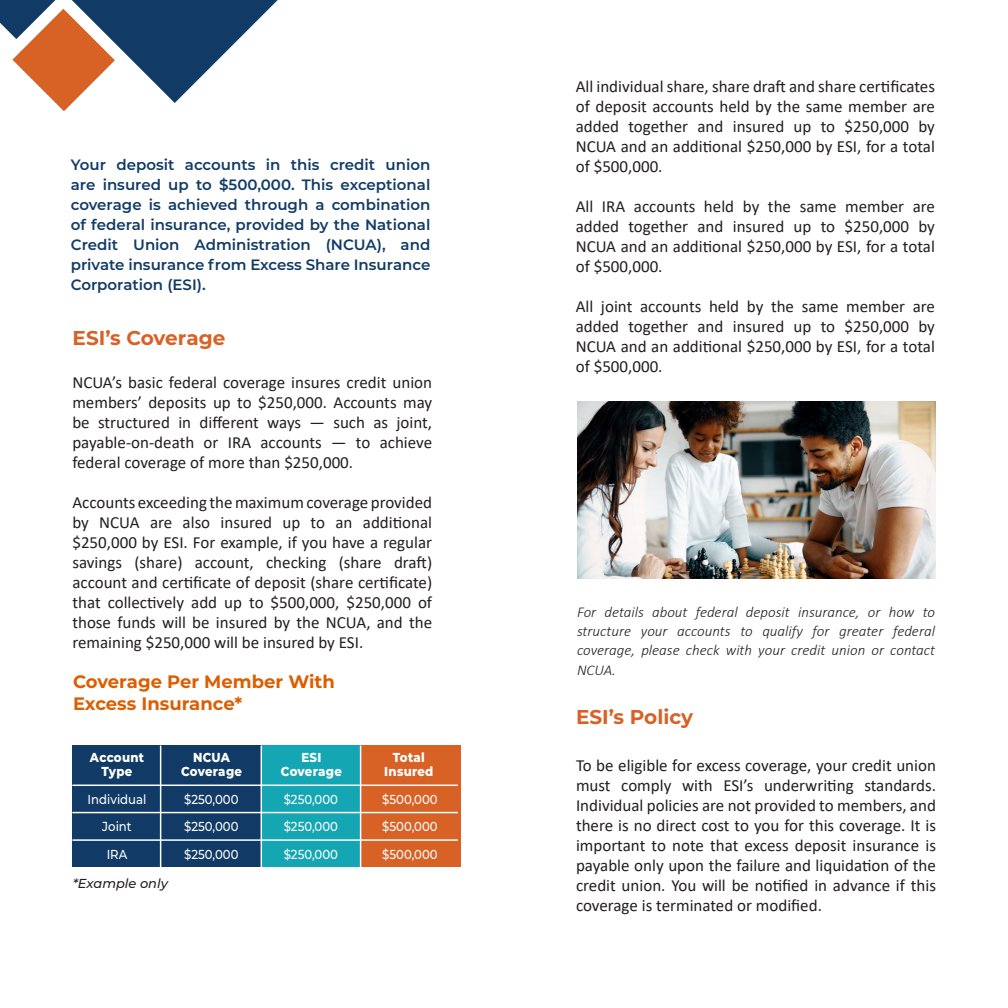
<style>
.page{position:relative;width:1008px;height:1008px;background:#fff}
.page>*{position:absolute;margin:0;border:0;box-sizing:border-box;transform-origin:0 0}
.t1{font:700 20px "Montserrat";color:#d86126}
.t2{font:700 18px/22px "Montserrat";color:#dc5e00}
.t3{font:17px/20px "Calibri";color:#231f20;text-align:justify}
.COPY{font:600 15px/20px "Montserrat";color:#113b66;text-align:justify}
.t4{font:italic 300 15px/19.4px "Calibri";color:#231f20;text-align:justify}
.t5{font:500 13px "Montserrat";color:#fff;scale:.9 1}
.t6{font:800 13px "Montserrat";letter-spacing:.025em;color:#fff;scale:.9 1}
.COPY-2{font:italic 500 13px "Montserrat";color:#231f20}
</style>
<div class="page">
<svg style="left:0;top:0;width:278px;height:111px"></svg>
<img style="left:577px;top:402px;width:359px;height:177px">
<div style="left:72px;top:746px;width:387px;height:121px;background:#113b66"></div>
<div style="left:261px;top:746px;width:100px;height:121px;background:#15a6b4"></div>
<div style="left:361px;top:746px;width:100px;height:121px;background:#d86126"></div>
<hr style="left:160px;top:746px;width:1px;height:121px;background:#fff">
<hr style="left:72px;top:812px;width:386px;height:1px;background:#fff">
<hr style="left:72px;top:785px;width:386px;height:1px;background:#fff">
<hr style="left:72px;top:839px;width:386px;height:2px;background:#fff">
<hr style="left:261px;top:746px;width:1px;height:121px;background:#fff">
<hr style="left:360px;top:746px;width:1px;height:121px;background:#fff">
<p class="COPY" style="left:71px;top:154px;width:361px">Your deposit accounts in this credit union are insured up to $500,000. This exceptional coverage is achieved through a combination of federal insurance, provided by the National Credit Union Administration (NCUA), and private insurance from Excess Share Insurance Corporation (ESI).</p>
<p class="t1" style="left:73px;top:323px;width:154px">ESI’s Coverage</p>
<p class="t3" style="left:72px;top:372px;width:361px">NCUA’s basic federal coverage insures credit union members’ deposits up to $250,000. Accounts may be structured in different ways — such as joint, payable-on-death or IRA accounts — to achieve federal coverage of more than $250,000.</p>
<p class="t3" style="left:72px;top:492px;width:361px">Accounts exceeding the maximum coverage provided by NCUA are also insured up to an additional $250,000 by ESI. For example, if you have a regular savings (share) account, checking (share draft) account and certificate of deposit (share certificate) that collectively add up to $500,000, $250,000 of those funds will be insured by the NCUA, and the remaining $250,000 will be insured by ESI.</p>
<p class="t2" style="left:73px;top:670px;width:263px">Coverage Per Member With<br>Excess Insurance*</p>
<p class="t6" style="left:90px;top:748px;width:62px">Account</p>
<p class="t6" style="left:102px;top:762px;width:36px">Type</p>
<p class="t5" style="left:88px;top:790px;width:67px">Individual</p>
<p class="t5" style="left:102px;top:818px;width:34px">Joint</p>
<p class="t5" style="left:107px;top:845px;width:24px">IRA</p>
<p class="COPY-2" style="left:73px;top:875px;width:97px">*Example only</p>
<p class="t6" style="left:193px;top:748px;width:43px">NCUA</p>
<p class="t6" style="left:181px;top:762px;width:69px">Coverage</p>
<p class="t5" style="left:184px;top:790px;width:62px">$250,000</p>
<p class="t5" style="left:184px;top:818px;width:62px">$250,000</p>
<p class="t5" style="left:184px;top:845px;width:62px">$250,000</p>
<p class="t6" style="left:301px;top:748px;width:24px">ESI</p>
<p class="t6" style="left:281px;top:762px;width:69px">Coverage</p>
<p class="t5" style="left:284px;top:790px;width:62px">$250,000</p>
<p class="t5" style="left:284px;top:818px;width:62px">$250,000</p>
<p class="t5" style="left:284px;top:845px;width:62px">$250,000</p>
<p class="t6" style="left:393px;top:748px;width:37px">Total</p>
<p class="t6" style="left:384px;top:762px;width:56px">Insured</p>
<p class="t5" style="left:382px;top:790px;width:63px">$500,000</p>
<p class="t5" style="left:382px;top:818px;width:63px">$500,000</p>
<p class="t5" style="left:382px;top:845px;width:63px">$500,000</p>
<p class="t3" style="left:576px;top:76px;width:361px">All individual share, share draft and share certificates of deposit accounts held by the same member are added together and insured up to $250,000 by NCUA and an additional $250,000 by ESI, for a total of $500,000.</p>
<p class="t3" style="left:576px;top:196px;width:361px">All IRA accounts held by the same member are added together and insured up to $250,000 by NCUA and an additional $250,000 by ESI, for a total of $500,000.</p>
<p class="t3" style="left:576px;top:296px;width:361px">All joint accounts held by the same member are added together and insured up to $250,000 by NCUA and an additional $250,000 by ESI, for a total of $500,000.</p>
<p class="t4" style="left:577px;top:603px;width:360px">For details about federal deposit insurance, or how to structure your accounts to qualify for greater federal coverage, please check with your credit union or contact NCUA.</p>
<p class="t1" style="left:576px;top:702px;width:119px">ESI’s Policy</p>
<p class="t3" style="left:576px;top:755px;width:362px">To be eligible for excess coverage, your credit union must comply with ESI’s underwriting standards.<br>Individual policies are not provided to members, and there is no direct cost to you for this coverage. It is important to note that excess deposit insurance is payable only upon the failure and liquidation of the credit union. You will be notified in advance if this coverage is terminated or modified.</p>
</div>
